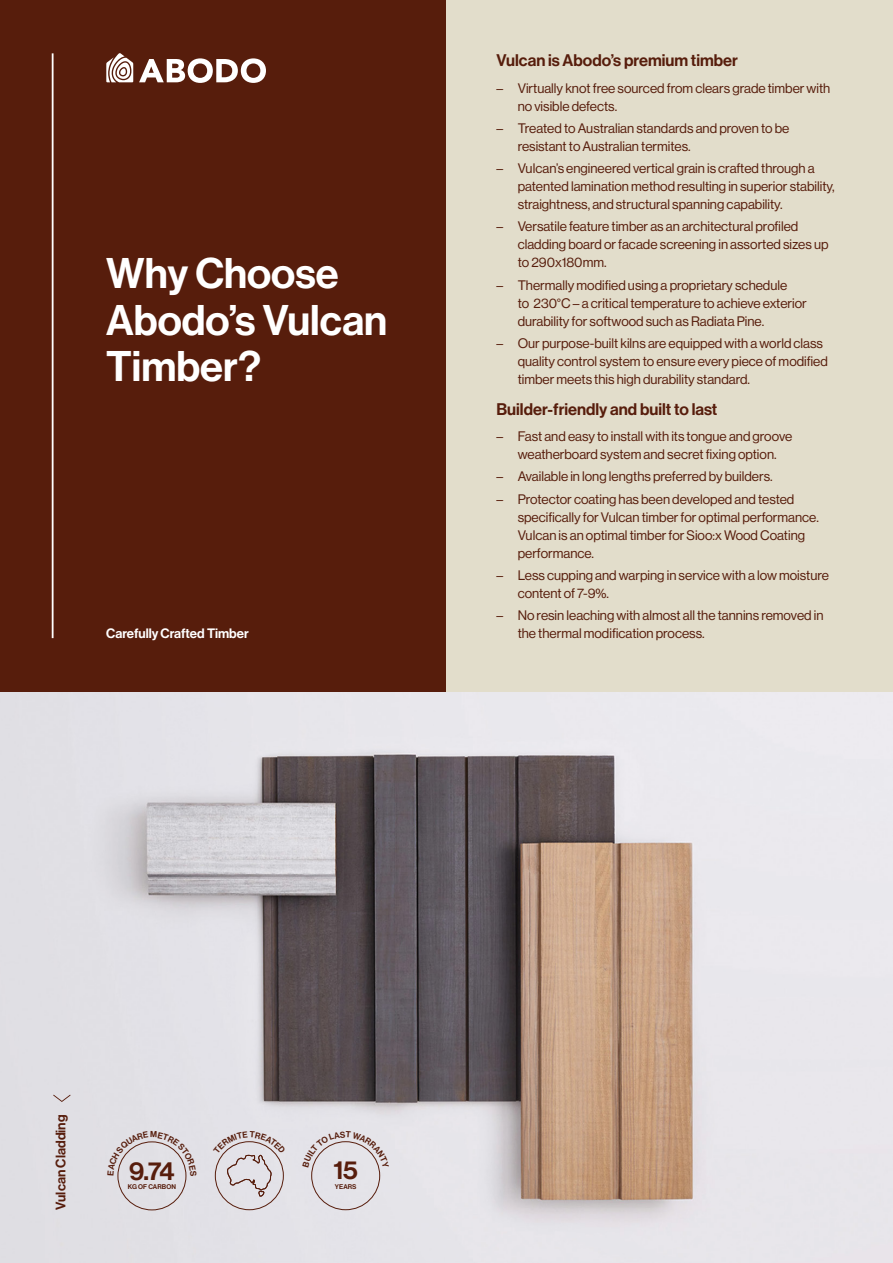
<style>
.page{position:relative;width:893px;height:1263px;background:#fff}
.page>*{position:absolute;margin:0;border:0;box-sizing:border-box;transform-origin:0 0}
.t1{font:42px/46.5px "N Haas Grotesk DS Pro 65 Md";color:#fff}
.t2{font:25.5px "N Haas Grotesk DS Pro 65 Md";color:#571d0c}
.t3{font:16.5px "N Haas Grotesk DS Pro 65 Md";color:#571d0c}
.t4{font:13.5px/18px "N Haas Grotesk DS Pro 55 Rg";color:#571d0c}
.t5{font:13.5px "N Haas Grotesk DS Pro 65 Md";color:#571d0c}
.t6{font:13.35px "N Haas Grotesk DS Pro 65 Md";color:#fff}
.t7{font:6.75px "N Haas Grotesk DS Pro 65 Md";letter-spacing:.015em;color:#571d0c}
</style>
<div class="page">
<div style="left:0;top:0;width:446px;height:702px;background:#571d0c"></div>
<div style="left:446px;top:0;width:447px;height:712px;background:#e2ddcb"></div>
<hr style="left:52px;top:53px;width:2px;height:585px;background:#fff">
<svg style="left:139px;top:58px;width:127px;height:25px"></svg>
<svg style="left:106px;top:53px;width:27px;height:29px"></svg>
<img style="left:0;top:692px;width:893px;height:571px">
<svg style="left:53px;top:1095px;width:18px;height:7px"></svg>
<div style="left:302px;top:1131px;width:87px;height:37px;background:#e5e4e9"></div>
<div style="left:107px;top:1131px;width:90px;height:45px;background:#e1e0e5"></div>
<svg style="left:213px;top:1131px;width:73px;height:66px"></svg>
<h1 class="t1" style="left:106px;top:251px;width:283px">Why Choose<br>Abodo’s Vulcan<br>Timber?</h1>
<p class="t6" style="left:106px;top:626px;width:144px">Carefully Crafted Timber</p>
<p class="t3" style="left:496px;top:51px;width:243px">Vulcan is Abodo’s premium timber</p>
<p class="t4" style="left:518px;top:79px;width:314px;text-indent:-21px">– Virtually knot free sourced from clears grade timber with no visible defects.</p>
<p class="t4" style="left:518px;top:119px;width:273px;text-indent:-21px">– Treated to Australian standards and proven to be resistant to Australian termites.</p>
<p class="t4" style="left:518px;top:159px;width:319px;text-indent:-21px">– Vulcan’s engineered vertical grain is crafted through a patented lamination method resulting in superior stability, straightness, and structural spanning capability.</p>
<p class="t4" style="left:518px;top:218px;width:312px;text-indent:-21px">– Versatile feature timber as an architectural profiled cladding board or facade screening in assorted sizes up to 290x180mm.</p>
<p class="t4" style="left:518px;top:276px;width:291px;text-indent:-21px">– Thermally modified using a proprietary schedule<br>to 230°C – a critical temperature to achieve exterior durability for softwood such as Radiata Pine.</p>
<p class="t4" style="left:518px;top:334px;width:312px;text-indent:-21px">– Our purpose-built kilns are equipped with a world class quality control system to ensure every piece of modified timber meets this high durability standard.</p>
<p class="t3" style="left:496px;top:399px;width:222px">Builder-friendly and built to last</p>
<p class="t4" style="left:496px;top:427px;width:297px;text-align:center">– Fast and easy to install with its tongue and groove weatherboard system and secret fixing option.</p>
<p class="t4" style="left:496px;top:468px;width:278px">– Available in long lengths preferred by builders.</p>
<p class="t4" style="left:518px;top:490px;width:303px;text-indent:-21px">– Protector coating has been developed and tested specifically for Vulcan timber for optimal performance.<br>Vulcan is an optimal timber for Sioo:x Wood Coating performance.</p>
<p class="t4" style="left:518px;top:566px;width:313px;text-indent:-21px">– Less cupping and warping in service with a low moisture content of 7-9%.</p>
<p class="t4" style="left:518px;top:606px;width:307px;text-indent:-21px">– No resin leaching with almost all the tannins removed in the thermal modification process.</p>
<p class="t5" style="left:53px;top:1210px;width:96px;rotate:-90deg">Vulcan Cladding</p>
<h2 class="t2" style="left:129px;top:1156px;width:47px">9.74</h2>
<p class="t7" style="left:128px;top:1183px;width:50px">KG OF CARBON</p>
<h2 class="t2" style="left:334px;top:1155px;width:26px">15</h2>
<p class="t7" style="left:335px;top:1182px;width:23px">YEARS</p>
</div>
